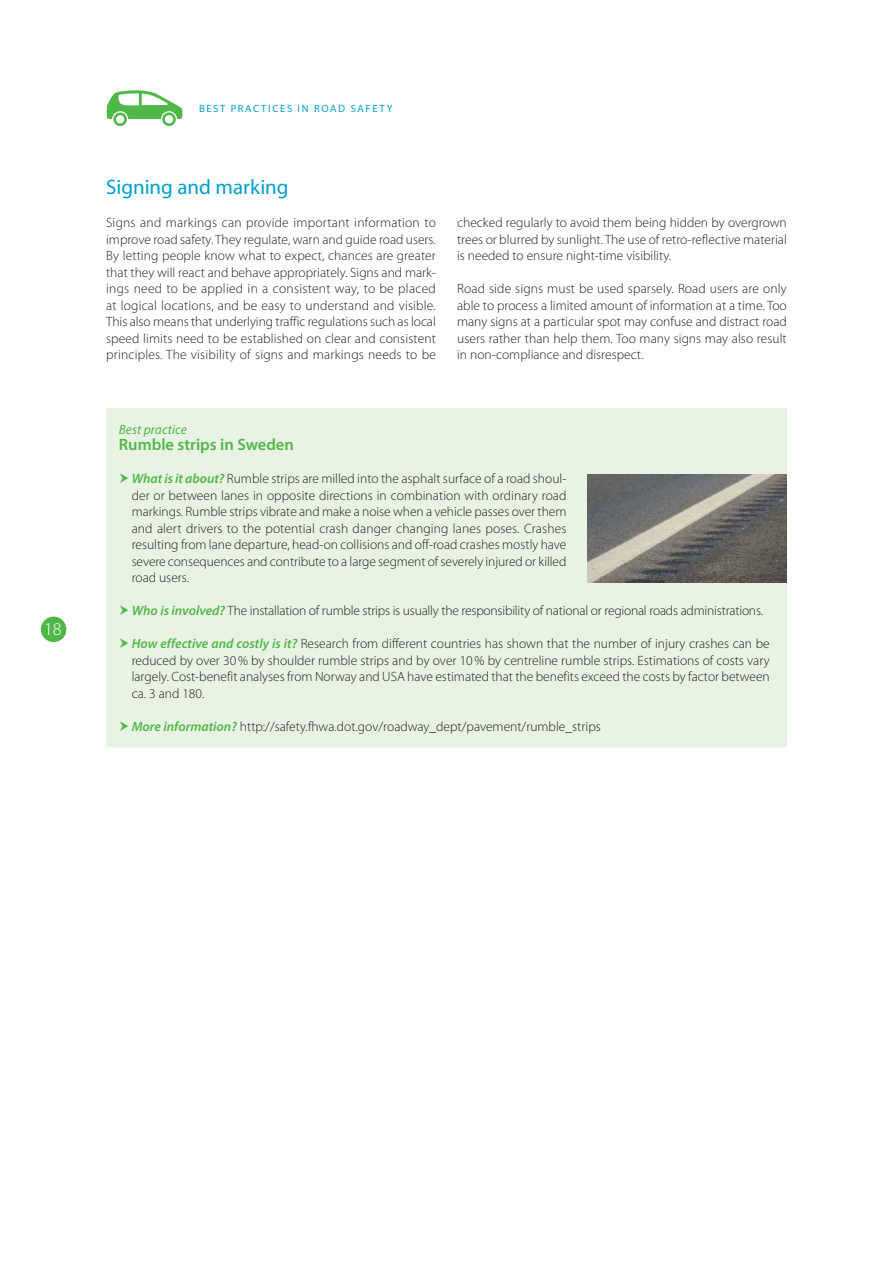
<style>
.page{position:relative;width:893px;height:1263px;background:#fff}
.page>*{position:absolute;margin:0;border:0;box-sizing:border-box;transform-origin:0 0}
.t1{font:21px "Myriad Pro";color:#009fd1}
.t2{font:300 18px "Myriad Pro";color:#fff}
.t3{font:600 16.5px "Myriad Pro";color:#50b848}
.t4{font:300 13.5px/16.5px "Myriad Pro";color:#231f20;text-align:justify}
.t5{font:italic 13.5px "Myriad Pro";color:#50b848}
.t6{font:10.5px "Myriad Pro";letter-spacing:.16em;color:#009fd1}
.s1{font-weight:600;font-style:italic;color:#50b848}
</style>
<div class="page">
<svg style="left:107px;top:90px;width:75px;height:36px"></svg>
<div style="left:41px;top:617px;width:25px;height:25px;background:#50b848;border-radius:50%"></div>
<div style="left:106px;top:409px;width:680px;height:338px;background:#e9f3e3"></div>
<img style="left:587px;top:475px;width:199px;height:107px">
<h2 class="t2" style="left:44px;top:622px;width:19px">18</h2>
<p class="t6" style="left:199px;top:102px;width:195px">BEST PRACTICES IN ROAD SAFETY</p>
<h1 class="t1" style="left:106px;top:175px;width:184px">Signing and marking</h1>
<p class="t4" style="left:106px;top:216px;width:331px">Signs and markings can provide important information to improve road safety. They regulate, warn and guide road users.<br>By letting people know what to expect, chances are greater that they will react and behave appropriately. Signs and mark&shy;ings need to be applied in a consistent way, to be placed at logical locations, and be easy to understand and visible.<br>This also means that underlying traffic regulations such as local speed limits need to be established on clear and consistent principles. The visibility of signs and markings needs to be</p>
<p class="t4" style="left:457px;top:216px;width:331px">checked regularly to avoid them being hidden by overgrown trees or blurred by sunlight. The use of retro-reflective material is needed to ensure night-time visibility.</p>
<p class="t4" style="left:457px;top:282px;width:331px">Road side signs must be used sparsely. Road users are only able to process a limited amount of information at a time. Too many signs at a particular spot may confuse and distract road users rather than help them. Too many signs may also result in non-compliance and disrespect.</p>
<p class="t5" style="left:119px;top:424px;width:69px">Best practice</p>
<p class="t3" style="left:119px;top:435px;width:176px">Rumble strips in Sweden</p>
<p class="t4" style="left:132px;top:472px;width:436px"><span class="s1">What is it about?</span> Rumble strips are milled into the asphalt surface of a road shoul&shy;der or between lanes in opposite directions in combination with ordinary road markings. Rumble strips vibrate and make a noise when a vehicle passes over them and alert drivers to the potential crash danger changing lanes poses. Crashes resulting from lane departure, head-on collisions and off-road crashes mostly have severe consequences and contribute to a large segment of severely injured or killed road users.</p>
<p class="t4" style="left:132px;top:604px;width:633px"><span class="s1">Who is involved?</span> The installation of rumble strips is usually the responsibility of national or regional roads administrations.</p>
<p class="t4" style="left:132px;top:637px;width:639px"><span class="s1">How effective and costly is it?</span> Research from different countries has shown that the number of injury crashes can be reduced by over 30 % by shoulder rumble strips and by over 10 % by centreline rumble strips. Estimations of costs vary largely. Cost-benefit analyses from Norway and USA have estimated that the benefits exceed the costs by factor between ca. 3 and 180.</p>
<p class="t4" style="left:132px;top:719px;width:470px"><span class="s1">More information?</span> http://safety.fhwa.dot.gov/roadway_dept/pavement/rumble_strips</p>
</div>
